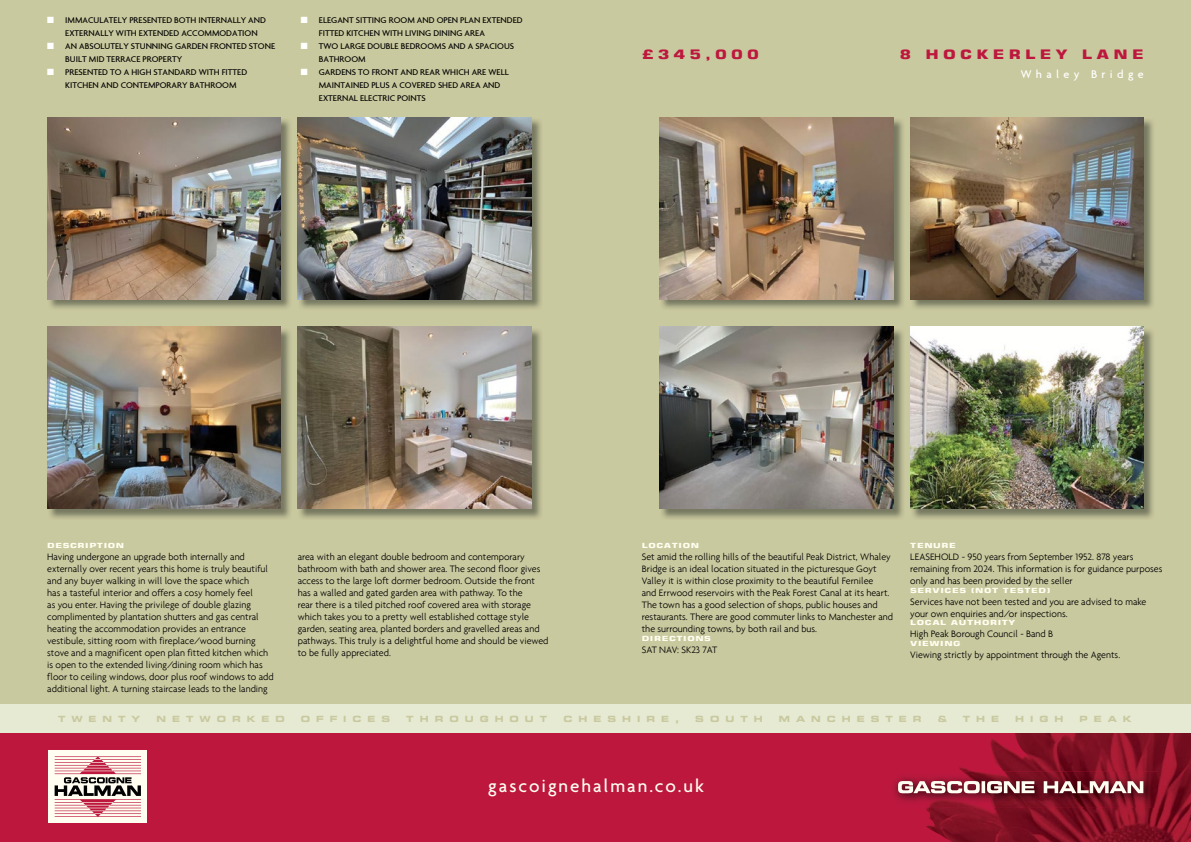
<style>
.page{position:relative;width:1191px;height:842px;background:#fff}
.page>*{position:absolute;margin:0;border:0;box-sizing:border-box;transform-origin:0 0}
.t1{font:500 19px "Agenda";letter-spacing:.1em;color:#fffef0}
.t2{font:700 13px "Square 721 BT";letter-spacing:.255em;color:#bd173e;scale:1.3 1}
.t3{font:500 12px "Agenda";letter-spacing:.36em;color:#fff}
.t4{font:300 10px/12px "Agenda";color:#000}
.t5{font:500 9px/13px "Agenda";color:#000}
.t6{font:700 expanded 8.5px "Square 721 BT";letter-spacing:.705em;color:#c9c99f}
.t7{font:700 7px "Square 721 BT";letter-spacing:.06em;color:#fffef0;scale:1.4 1}
.s1{color:#fff}
</style>
<div class="page">
<div style="left:0;top:723px;width:1191px;height:119px;background:#bd173e"></div>
<img style="left:926px;top:733px;width:254px;height:93px">
<img style="left:894px;top:777px;width:32px;height:25px">
<img style="left:926px;top:771px;width:232px;height:37px">
<svg style="left:898px;top:781px;width:81px;height:12px"></svg>
<svg style="left:981px;top:781px;width:4px;height:12px"></svg>
<svg style="left:987px;top:781px;width:47px;height:12px"></svg>
<svg style="left:1043px;top:781px;width:100px;height:12px"></svg>
<div style="left:0;top:0;width:1191px;height:706px;background:#c9c99f"></div>
<div style="left:0;top:705px;width:1191px;height:28px;background:#e6ead3"></div>
<div style="left:49px;top:750px;width:98px;height:73px;background:#fffef0"></div>
<svg style="left:55px;top:756px;width:86px;height:61px"></svg>
<img style="left:48px;top:119px;width:242px;height:190px">
<img style="left:47px;top:118px;width:234px;height:181px">
<img style="left:298px;top:118px;width:243px;height:191px">
<img style="left:298px;top:118px;width:233px;height:181px">
<img style="left:48px;top:329px;width:242px;height:190px">
<img style="left:47px;top:327px;width:234px;height:181px">
<img style="left:298px;top:328px;width:243px;height:191px">
<img style="left:298px;top:327px;width:233px;height:181px">
<img style="left:911px;top:118px;width:242px;height:191px">
<img style="left:910px;top:118px;width:233px;height:181px">
<img style="left:660px;top:118px;width:243px;height:191px">
<img style="left:660px;top:118px;width:233px;height:181px">
<img style="left:911px;top:328px;width:242px;height:191px">
<img style="left:910px;top:327px;width:233px;height:181px">
<img style="left:660px;top:328px;width:243px;height:191px">
<img style="left:660px;top:327px;width:233px;height:181px">
<p class="t5" style="left:65px;top:13px;width:202px;text-indent:-18px"><span class="s1">■</span> IMMACULATELY PRESENTED BOTH INTERNALLY AND<br>EXTERNALLY WITH EXTENDED ACCOMMODATION</p>
<p class="t5" style="left:65px;top:39px;width:211px;text-indent:-18px"><span class="s1">■</span> AN ABSOLUTELY STUNNING GARDEN FRONTED STONE<br>BUILT MID TERRACE PROPERTY</p>
<p class="t5" style="left:65px;top:65px;width:183px;text-indent:-18px"><span class="s1">■</span> PRESENTED TO A HIGH STANDARD WITH FITTED<br>KITCHEN AND CONTEMPORARY BATHROOM</p>
<p class="t5" style="left:319px;top:13px;width:205px;text-indent:-18px"><span class="s1">■</span> ELEGANT SITTING ROOM AND OPEN PLAN EXTENDED<br>FITTED KITCHEN WITH LIVING DINING AREA</p>
<p class="t5" style="left:319px;top:39px;width:197px;text-indent:-18px"><span class="s1">■</span> TWO LARGE DOUBLE BEDROOMS AND A SPACIOUS<br>BATHROOM</p>
<p class="t5" style="left:319px;top:65px;width:192px;text-indent:-18px"><span class="s1">■</span> GARDENS TO FRONT AND REAR WHICH ARE WELL<br>MAINTAINED PLUS A COVERED SHED AREA AND<br>EXTERNAL ELECTRIC POINTS</p>
<h2 class="t2" style="left:642px;top:47px;width:91px">£345,000</h2>
<h2 class="t2" style="left:899px;top:47px;width:189px">8 HOCKERLEY LANE</h2>
<p class="t3" style="left:1020px;top:67px;width:124px">Whaley Bridge</p>
<p class="t7" style="left:47px;top:542px;width:56px">DESCRIPTION</p>
<p class="t4" style="left:47px;top:551px;width:228px">Having undergone an upgrade both internally and externally over recent years this home is truly beautiful and any buyer walking in will love the space which<br>has a tasteful interior and offers a cosy homely feel<br>as you enter. Having the privilege of double glazing complimented by plantation shutters and gas central heating the accommodation provides an entrance vestibule, sitting room with fireplace/wood burning stove and a magnificent open plan fitted kitchen which is open to the extended living/dining room which has floor to ceiling windows, door plus roof windows to add additional light. A turning staircase leads to the landing</p>
<p class="t4" style="left:298px;top:551px;width:252px">area with an elegant double bedroom and contemporary bathroom with bath and shower area. The second floor gives access to the large loft dormer bedroom. Outside the front has a walled and gated garden area with pathway. To the<br>rear there is a tiled pitched roof covered area with storage which takes you to a pretty well established cottage style garden, seating area, planted borders and gravelled areas and pathways. This truly is a delightful home and should be viewed to be fully appreciated.</p>
<p class="t7" style="left:642px;top:542px;width:42px">LOCATION</p>
<p class="t4" style="left:642px;top:551px;width:253px">Set amid the rolling hills of the beautiful Peak District, Whaley Bridge is an ideal location situated in the picturesque Goyt Valley it is within close proximity to the beautiful Fernilee<br>and Errwood reservoirs with the Peak Forest Canal at its heart.<br>The town has a good selection of shops, public houses and restaurants. There are good commuter links to Manchester and the surrounding towns, by both rail and bus.</p>
<p class="t7" style="left:642px;top:634px;width:51px">DIRECTIONS</p>
<p class="t4" style="left:642px;top:643px;width:77px">SAT NAV: SK23 7AT</p>
<p class="t7" style="left:910px;top:542px;width:34px">TENURE</p>
<p class="t4" style="left:910px;top:551px;width:254px">LEASEHOLD - 950 years from September 1952. 878 years remaining from 2024. This information is for guidance purposes only and has been provided by the seller</p>
<p class="t7" style="left:910px;top:586px;width:102px">SERVICES (NOT TESTED)</p>
<p class="t4" style="left:910px;top:595px;width:238px">Services have not been tested and you are advised to make your own enquiries and/or inspections.</p>
<p class="t7" style="left:910px;top:618px;width:77px">LOCAL AUTHORITY</p>
<p class="t4" style="left:910px;top:628px;width:145px">High Peak Borough Council - Band B</p>
<p class="t7" style="left:910px;top:639px;width:37px">VIEWING</p>
<p class="t4" style="left:910px;top:648px;width:211px">Viewing strictly by appointment through the Agents.</p>
<p class="t6" style="left:58px;top:714px;width:84px">TWENTY</p>
<p class="t6" style="left:156px;top:714px;width:130px">NETWORKED</p>
<p class="t6" style="left:301px;top:714px;width:91px">OFFICES</p>
<p class="t6" style="left:406px;top:714px;width:143px">THROUGHOUT</p>
<p class="t6" style="left:563px;top:714px;width:117px">CHESHIRE,</p>
<p class="t6" style="left:695px;top:714px;width:69px">SOUTH</p>
<p class="t6" style="left:779px;top:714px;width:144px">MANCHESTER</p>
<p class="t6" style="left:937px;top:714px;width:10px">&amp;</p>
<p class="t6" style="left:962px;top:714px;width:38px">THE</p>
<p class="t6" style="left:1015px;top:714px;width:50px">HIGH</p>
<p class="t6" style="left:1079px;top:714px;width:54px">PEAK</p>
<h1 class="t1" style="left:488px;top:774px;width:217px">gascoignehalman.co.uk</h1>
</div>
